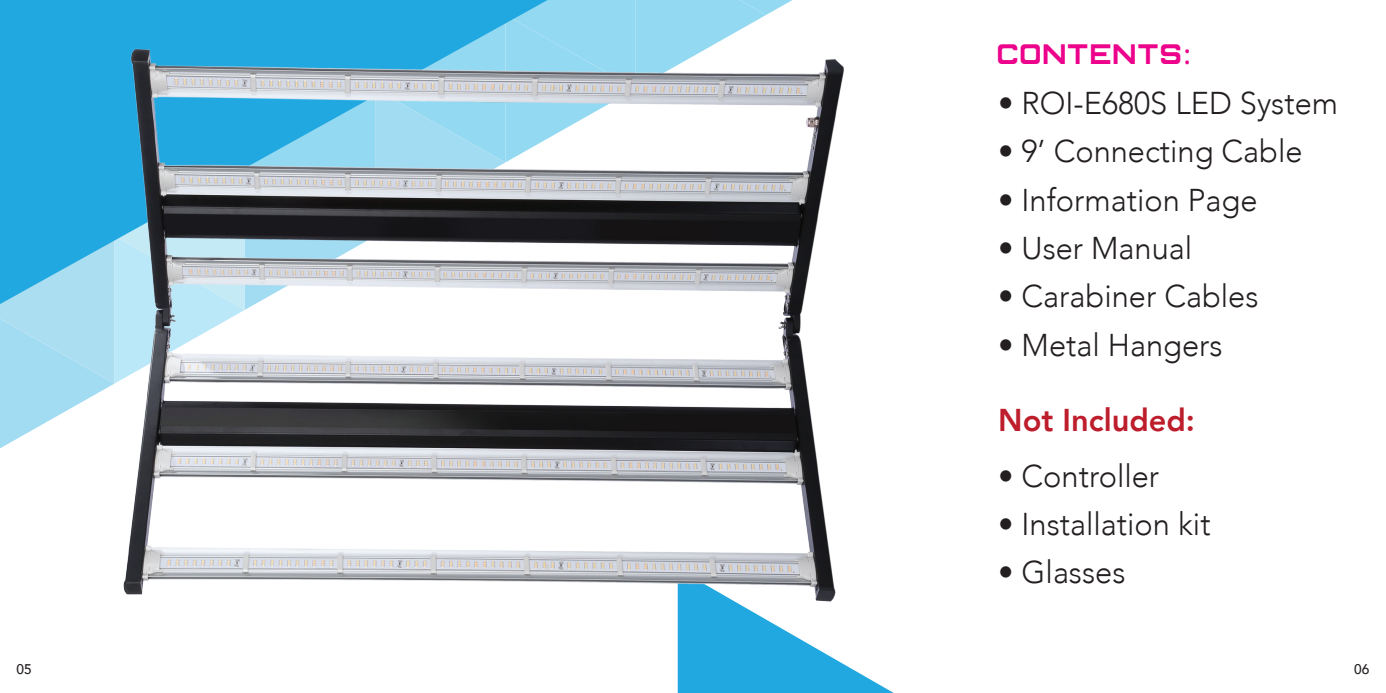
<style>
.page{position:relative;width:1386px;height:693px;background:#fff}
.page>*{position:absolute;margin:0;border:0;box-sizing:border-box;transform-origin:0 0}
.t1{font:300 31.5px "Avenir";color:#231f20}
.t2{font:800 31.5px "Avenir";color:#be1d2c}
.t3{font:31.5px "Enter The Grid";letter-spacing:.05em;color:#ed028c}
.t4{font:500 14px "Avenir";color:#231f20}
.s1{font-family:"Myriad Pro"}
</style>
<div class="page">
<svg style="left:0;top:0;width:792px;height:449px"></svg>
<svg style="left:0;top:0;width:548px;height:304px;background:#2eade1"></svg>
<svg style="left:678px;top:602px;width:216px;height:91px"></svg>
<img style="left:116px;top:46px;width:728px;height:556px">
<p class="t3" style="left:998px;top:44px;width:194px">Contents<span class="s1">:</span></p>
<p class="t1" style="left:998px;top:85px;width:341px">• ROI-E680S LED System</p>
<p class="t1" style="left:998px;top:133px;width:306px">• 9’ Connecting Cable</p>
<p class="t1" style="left:998px;top:181px;width:261px">• Information Page</p>
<p class="t1" style="left:998px;top:230px;width:196px">• User Manual</p>
<p class="t1" style="left:998px;top:278px;width:262px">• Carabiner Cables</p>
<p class="t1" style="left:998px;top:326px;width:226px">• Metal Hangers</p>
<p class="t2" style="left:998px;top:396px;width:198px">Not Included:</p>
<p class="t1" style="left:998px;top:457px;width:163px">• Controller</p>
<p class="t1" style="left:998px;top:505px;width:214px">• Installation kit</p>
<p class="t1" style="left:998px;top:554px;width:129px">• Glasses</p>
<p class="t4" style="left:16px;top:657px;width:17px">05</p>
<p class="t4" style="left:1354px;top:657px;width:17px">06</p>
</div>
